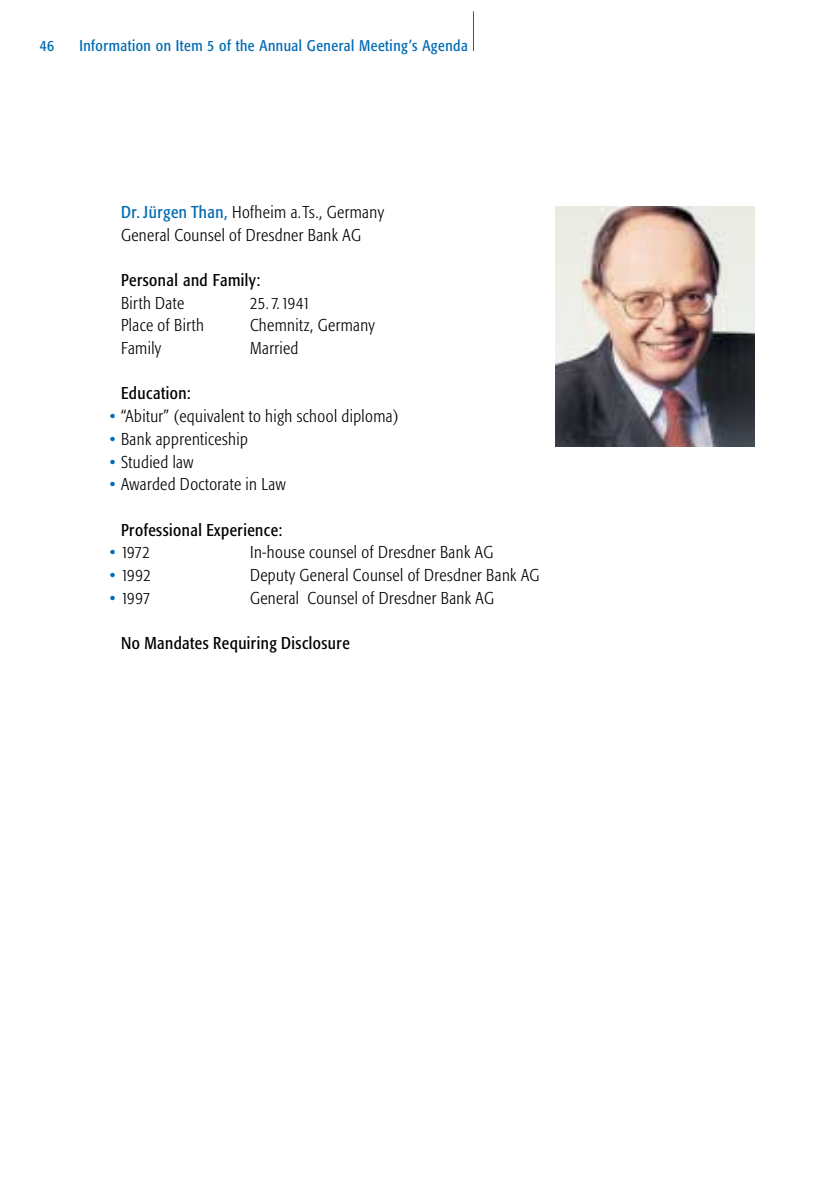
<style>
.page{position:relative;width:838px;height:1190px;background:#fff}
.page>*{position:absolute;margin:0;border:0;box-sizing:border-box;transform-origin:0 0}
.t1{font:300 17px/22.6px "Formata Condensed";letter-spacing:.025em;color:#000}
.t2{font:17px "Formata Condensed";letter-spacing:.025em;color:#000}
.t3{font:15.4px "Formata Condensed";letter-spacing:.03em;color:#006bb4}
.s1{font-weight:400;color:#006bb4}
</style>
<div class="page">
<img style="left:556px;top:207px;width:198px;height:239px">
<hr style="left:473px;top:11px;width:1px;height:40px;background:#006bb4">
<p class="t3" style="left:40px;top:40px;width:16px">46</p>
<p class="t3" style="left:79px;top:40px;width:390px">Information on Item 5 of the Annual General Meeting’s Agenda</p>
<p class="t1" style="left:121px;top:203px;width:264px"><span class="s1">Dr. Jürgen Than,</span> Hofheim a.Ts., Germany<br>General Counsel of Dresdner Bank AG</p>
<p class="t2" style="left:121px;top:274px;width:141px">Personal and Family:</p>
<p class="t1" style="left:121px;top:293px;width:65px">Birth Date</p>
<p class="t1" style="left:250px;top:293px;width:62px">25.7.1941</p>
<p class="t1" style="left:121px;top:316px;width:84px">Place of Birth</p>
<p class="t1" style="left:250px;top:316px;width:126px">Chemnitz, Germany</p>
<p class="t1" style="left:121px;top:339px;width:42px">Family</p>
<p class="t1" style="left:250px;top:339px;width:50px">Married</p>
<p class="t2" style="left:121px;top:387px;width:71px">Education:</p>
<p class="t1" style="left:110px;top:407px;width:290px"><span class="s1">•</span> “Abitur” (equivalent to high school diploma)</p>
<p class="t1" style="left:110px;top:429px;width:140px"><span class="s1">•</span> Bank apprenticeship</p>
<p class="t1" style="left:110px;top:452px;width:85px"><span class="s1">•</span> Studied law</p>
<p class="t1" style="left:110px;top:475px;width:177px"><span class="s1">•</span> Awarded Doctorate in Law</p>
<p class="t2" style="left:121px;top:523px;width:163px">Professional Experience:</p>
<p class="t1" style="left:110px;top:543px;width:42px"><span class="s1">•</span> 1972</p>
<p class="t1" style="left:250px;top:543px;width:245px">In-house counsel of Dresdner Bank AG</p>
<p class="t1" style="left:110px;top:566px;width:43px"><span class="s1">•</span> 1992</p>
<p class="t1" style="left:250px;top:566px;width:291px">Deputy General Counsel of Dresdner Bank AG</p>
<p class="t1" style="left:110px;top:588px;width:42px"><span class="s1">•</span> 1997</p>
<p class="t1" style="left:250px;top:588px;width:245px">General Counsel of Dresdner Bank AG</p>
<p class="t2" style="left:121px;top:637px;width:230px">No Mandates Requiring Disclosure</p>
</div>
